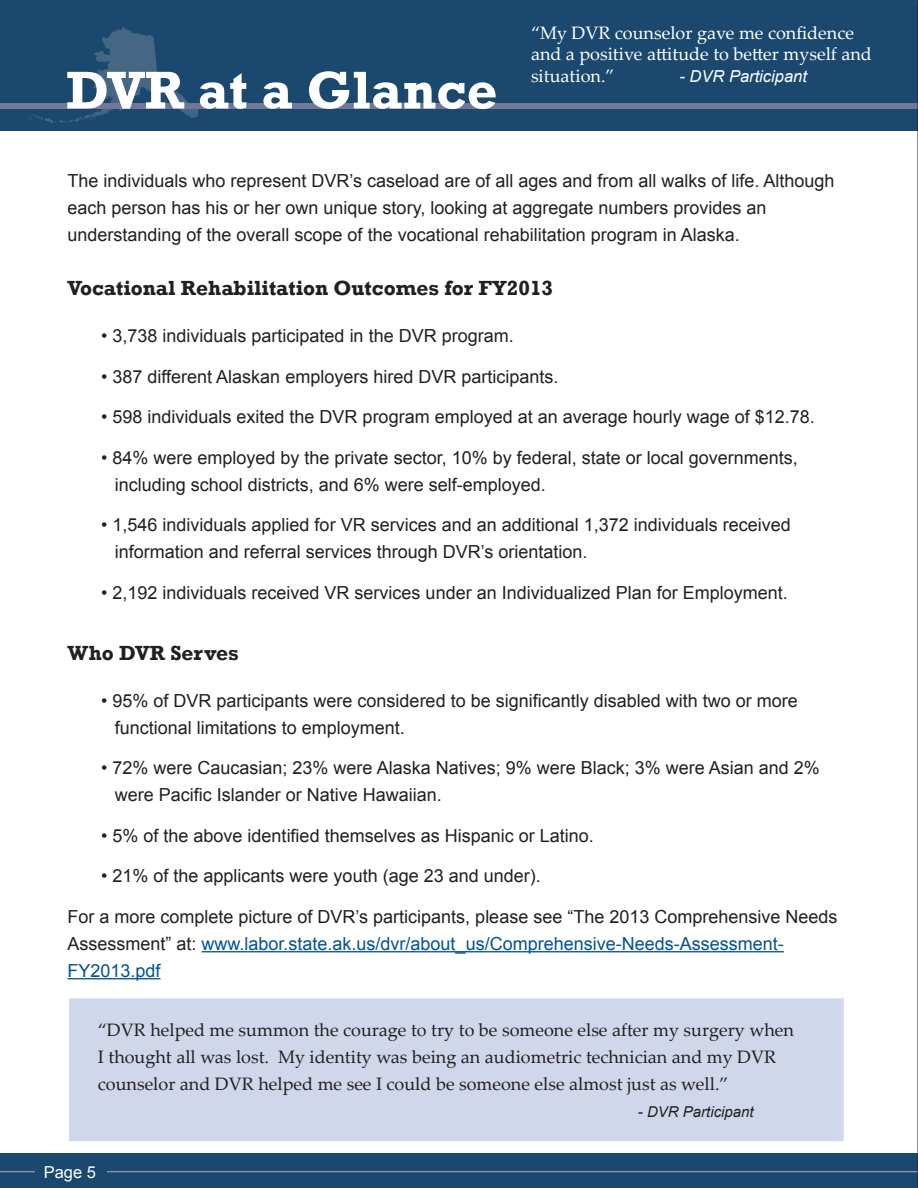
<style>
.page{position:relative;width:918px;height:1188px;background:#fff}
.page>*{position:absolute;margin:0;border:0;box-sizing:border-box;transform-origin:0 0}
.t1{font:700 54px "Rockwell";color:#fff}
.t2{font:700 21px "Rockwell";color:#231f20}
.t3{font:18px/27px "Arial";color:#231f20}
.t4{font:18px/27px "Palatino Linotype";color:#231f20}
.t5{font:18px/21.6px "Palatino Linotype";color:#fff}
.t6{font:italic 16.5px "Arial";color:#fff}
.t7{font:16.5px "Arial";color:#fff}
.t8{font:italic 15px "Arial";color:#231f20}
.s1{color:#01529a}
</style>
<div class="page">
<div style="left:0;top:0;width:918px;height:130px;background:#1a486f"></div>
<img style="left:27px;top:27px;width:172px;height:96px">
<div style="left:0;top:103px;width:918px;height:6px;background:#6f7896"></div>
<hr style="left:202px;top:951px;width:582px;height:1px;background:#01529a">
<hr style="left:68px;top:978px;width:93px;height:1px;background:#01529a">
<div style="left:0;top:1154px;width:918px;height:34px;background:#1a486f"></div>
<svg style="left:0;top:1171px;width:917px;height:1px"></svg>
<div style="left:35px;top:1155px;width:71px;height:29px;background:#1a486f"></div>
<hr style="left:917px;top:1px;width:1px;height:1187px;background:#231f20">
<div style="left:68px;top:997px;width:777px;height:146px;background:#d0d7ea;border:2px solid #fff"></div>
<p class="t1" style="left:66px;top:58px;width:433px">DVR at a Glance</p>
<p class="t5" style="left:531px;top:21px;width:342px">“My DVR counselor gave me confidence and a positive attitude to better myself and situation.”</p>
<p class="t6" style="left:680px;top:65px;width:129px">- DVR Participant</p>
<p class="t3" style="left:68px;top:167px;width:769px">The individuals who represent DVR’s caseload are of all ages and from all walks of life. Although each person has his or her own unique story, looking at aggregate numbers provides an understanding of the overall scope of the vocational rehabilitation program in Alaska.</p>
<p class="t2" style="left:68px;top:275px;width:487px">Vocational Rehabilitation Outcomes for FY2013</p>
<p class="t3" style="left:101px;top:323px;width:414px">• 3,738 individuals participated in the DVR program.</p>
<p class="t3" style="left:101px;top:363px;width:459px">• 387 different Alaskan employers hired DVR participants.</p>
<p class="t3" style="left:101px;top:404px;width:715px">• 598 individuals exited the DVR program employed at an average hourly wage of $12.78.</p>
<p class="t3" style="left:115px;top:444px;width:685px;text-indent:-14px">• 84% were employed by the private sector, 10% by federal, state or local governments, including school districts, and 6% were self-employed.</p>
<p class="t3" style="left:115px;top:512px;width:678px;text-indent:-14px">• 1,546 individuals applied for VR services and an additional 1,372 individuals received information and referral services through DVR’s orientation.</p>
<p class="t3" style="left:101px;top:579px;width:688px">• 2,192 individuals received VR services under an Individualized Plan for Employment.</p>
<p class="t2" style="left:68px;top:640px;width:173px">Who DVR Serves</p>
<p class="t3" style="left:115px;top:687px;width:685px;text-indent:-14px">• 95% of DVR participants were considered to be significantly disabled with two or more functional limitations to employment.</p>
<p class="t3" style="left:115px;top:755px;width:707px;text-indent:-14px">• 72% were Caucasian; 23% were Alaska Natives; 9% were Black; 3% were Asian and 2% were Pacific Islander or Native Hawaiian.</p>
<p class="t3" style="left:101px;top:822px;width:494px">• 5% of the above identified themselves as Hispanic or Latino.</p>
<p class="t3" style="left:101px;top:863px;width:441px">• 21% of the applicants were youth (age 23 and under).</p>
<p class="t3" style="left:68px;top:903px;width:771px">For a more complete picture of DVR’s participants, please see “The 2013 Comprehensive Needs<br>Assessment” at: <span class="s1">www.labor.state.ak.us/dvr/about_us/Comprehensive-Needs-Assessment-<br>FY2013.pdf</span></p>
<p class="t4" style="left:98px;top:1016px;width:698px">“DVR helped me summon the courage to try to be someone else after my surgery when<br>I thought all was lost. My identity was being an audiometric technician and my DVR counselor and DVR helped me see I could be someone else almost just as well.”</p>
<p class="t8" style="left:638px;top:1102px;width:117px">- DVR Participant</p>
<p class="t7" style="left:44px;top:1161px;width:54px">Page 5</p>
</div>
